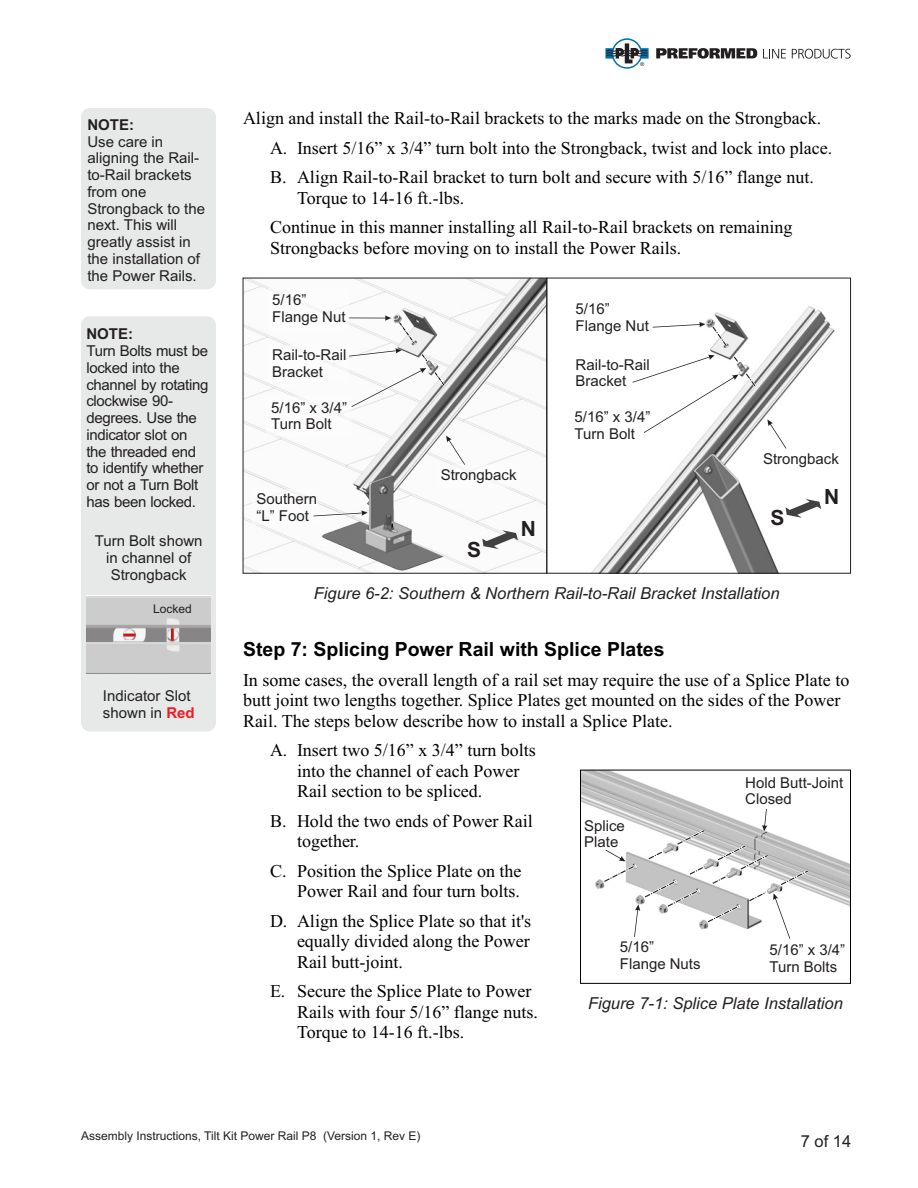
<style>
.page{position:relative;width:918px;height:1188px;background:#fff}
.page>*{position:absolute;margin:0;border:0;box-sizing:border-box;transform-origin:0 0}
.t1{font:700 21px "Arial";color:#231f20}
.t2{font:700 19.5px "Arial";color:#000}
.t3{font:18px/20.4px "Times New Roman";color:#000}
.t4{font:italic 16.5px "Arial";color:#231f20}
.t5{font:16.5px "Arial";color:#231f20}
.t6{font:15px/16.8px "Arial";color:#231f20}
.t7{font:15px/16.8px "Arial";letter-spacing:-.02em;color:#231f20}
.t8{font:700 15px "Arial";color:#231f20}
.t9{font:12px "Arial";color:#231f20}
.s1{font-weight:700;color:#ed1c24}
</style>
<div class="page">
<div style="left:81px;top:108px;width:135px;height:181px;background:#e7e8e8;border-radius:9px"></div>
<div style="left:81px;top:316px;width:135px;height:415px;background:#e7e8e8;border-radius:9px"></div>
<img style="left:87px;top:596px;width:123px;height:77px">
<img style="left:245px;top:280px;width:590px;height:292px">
<img style="left:323px;top:280px;width:222px;height:290px">
<div style="left:252px;top:489px;width:67px;height:36px;background:#fff"></div>
<div style="left:438px;top:465px;width:81px;height:23px;background:#fff"></div>
<div style="left:268px;top:345px;width:81px;height:37px;background:#fff"></div>
<div style="left:266px;top:396px;width:86px;height:41px;background:#fff"></div>
<svg style="left:445px;top:436px;width:23px;height:32px"></svg>
<svg style="left:767px;top:419px;width:22px;height:33px"></svg>
<div style="left:268px;top:287px;width:81px;height:44px;background:#fff"></div>
<svg style="left:313px;top:510px;width:55px;height:8px"></svg>
<svg style="left:482px;top:530px;width:36px;height:19px"></svg>
<svg style="left:786px;top:499px;width:35px;height:19px"></svg>
<svg style="left:347px;top:315px;width:100px;height:95px"></svg>
<div style="left:243px;top:278px;width:304px;height:296px;border:1px solid #231f20"></div>
<svg style="left:633px;top:322px;width:125px;height:111px"></svg>
<div style="left:546px;top:278px;width:305px;height:296px;border:1px solid #231f20"></div>
<img style="left:582px;top:772px;width:267px;height:134px">
<div style="left:580px;top:770px;width:271px;height:214px;border:1px solid #000"></div>
<svg style="left:601px;top:809px;width:210px;height:130px"></svg>
<svg style="left:605px;top:38px;width:44px;height:31px"></svg>
<svg style="left:656px;top:48px;width:101px;height:11px"></svg>
<svg style="left:763px;top:49px;width:23px;height:9px"></svg>
<svg style="left:792px;top:49px;width:59px;height:10px"></svg>
<p class="t8" style="left:87px;top:119px;width:48px">NOTE:</p>
<p class="t6" style="left:87px;top:134px;width:119px">Use care in aligning the Rail&shy;to-Rail brackets from one<br>Strongback to the next. This will greatly assist in the installation of the Power Rails.</p>
<p class="t8" style="left:86px;top:328px;width:48px">NOTE:</p>
<p class="t7" style="left:86px;top:344px;width:124px">Turn Bolts must be locked into the channel by rotating clockwise 90- degrees. Use the indicator slot on the threaded end to identify whether or not a Turn Bolt has been locked.</p>
<p class="t6" style="left:95px;top:534px;width:109px;text-align:center">Turn Bolt shown in channel of<br>Strongback</p>
<p class="t9" style="left:153px;top:605px;width:40px">Locked</p>
<p class="t6" style="left:103px;top:689px;width:93px">Indicator Slot shown in <span class="s1">Red</span></p>
<p class="t3" style="left:270px;top:105px;width:564px;line-height:29.7px;text-indent:-27px">Align and install the Rail-to-Rail brackets to the marks made on the Strongback.<br>A. Insert 5/16” x 3/4” turn bolt into the Strongback, twist and lock into place.<br>B. Align Rail-to-Rail bracket to turn bolt and secure with 5/16” flange nut.</p>
<p class="t3" style="left:270px;top:185px;width:524px;line-height:29.7px;text-indent:27px">Torque to 14-16 ft.-lbs.<br>Continue in this manner installing all Rail-to-Rail brackets on remaining</p>
<p class="t3" style="left:270px;top:239px;width:413px">Strongbacks before moving on to install the Power Rails.</p>
<p class="t6" style="left:272px;top:293px;width:75px">5/16”<br>Flange Nut</p>
<p class="t6" style="left:576px;top:302px;width:75px">5/16”<br>Flange Nut</p>
<p class="t6" style="left:272px;top:348px;width:76px">Rail-to-Rail<br>Bracket</p>
<p class="t6" style="left:576px;top:357px;width:76px">Rail-to-Rail<br>Bracket</p>
<p class="t6" style="left:271px;top:400px;width:77px">5/16” x 3/4”<br>Turn Bolt</p>
<p class="t6" style="left:575px;top:410px;width:77px">5/16” x 3/4”<br>Turn Bolt</p>
<p class="t6" style="left:256px;top:492px;width:62px">Southern “L” Foot</p>
<p class="t6" style="left:441px;top:468px;width:77px">Strongback</p>
<p class="t1" style="left:467px;top:541px;width:16px">S</p>
<p class="t1" style="left:521px;top:520px;width:17px">N</p>
<p class="t6" style="left:763px;top:451px;width:77px">Strongback</p>
<p class="t1" style="left:770px;top:510px;width:16px">S</p>
<p class="t1" style="left:824px;top:489px;width:17px">N</p>
<p class="t4" style="left:314px;top:587px;width:467px">Figure 6-2: Southern &amp; Northern Rail-to-Rail Bracket Installation</p>
<p class="t2" style="left:243px;top:642px;width:423px">Step 7: Splicing Power Rail with Splice Plates</p>
<p class="t3" style="left:243px;top:671px;width:608px">In some cases, the overall length of a rail set may require the use of a Splice Plate to butt joint two lengths together. Splice Plates get mounted on the sides of the Power<br>Rail. The steps below describe how to install a Splice Plate.</p>
<p class="t3" style="left:297px;top:742px;width:240px;text-indent:-27px">A. Insert two 5/16” x 3/4” turn bolts into the channel of each Power<br>Rail section to be spliced.</p>
<p class="t3" style="left:297px;top:812px;width:237px;text-indent:-27px">B. Hold the two ends of Power Rail together.</p>
<p class="t3" style="left:270px;top:862px;width:253px;text-align:right">C. Position the Splice Plate on the<br>Power Rail and four turn bolts.</p>
<p class="t3" style="left:297px;top:912px;width:236px;text-align:justify;text-indent:-27px">D. Align the Splice Plate so that it's equally divided along the Power Rail butt-joint.</p>
<p class="t3" style="left:297px;top:983px;width:242px;text-indent:-27px">E. Secure the Splice Plate to Power<br>Rails with four 5/16” flange nuts.<br>Torque to 14-16 ft.-lbs.</p>
<p class="t6" style="left:745px;top:775px;width:100px">Hold Butt-Joint<br>Closed</p>
<p class="t6" style="left:584px;top:819px;width:42px">Splice<br>Plate</p>
<p class="t6" style="left:620px;top:940px;width:82px">5/16”<br>Flange Nuts</p>
<p class="t6" style="left:770px;top:943px;width:77px">5/16” x 3/4”<br>Turn Bolts</p>
<p class="t4" style="left:588px;top:997px;width:256px">Figure 7-1: Splice Plate Installation</p>
<p class="t9" style="left:81px;top:1131px;width:341px">Assembly Instructions, Tilt Kit Power Rail P8 (Version 1, Rev E)</p>
<p class="t5" style="left:801px;top:1135px;width:52px">7 of 14</p>
</div>
